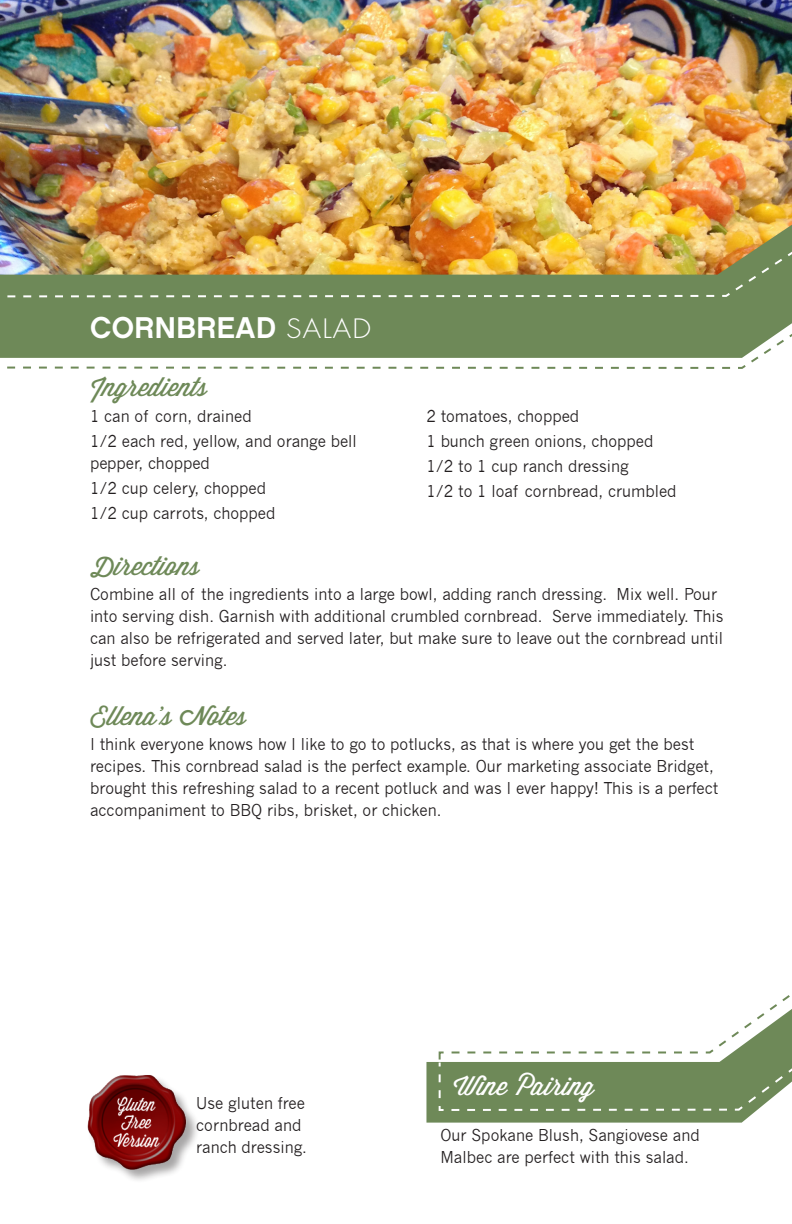
<style>
.page{position:relative;width:792px;height:1224px;background:#fff}
.page>*{position:absolute;margin:0;border:0;box-sizing:border-box;transform-origin:0 0}
.reversed_title_one{font:30px "Chalet New York Nineteen Sixty";letter-spacing:.015em;color:#fff}
.subhead{font:26px "Wisdom Script AI";color:#6e8958}
.subhead_reversed{font:26px "Wisdom Script AI";color:#fff}
.text{font:16px/22px "News Gothic";color:#231f20;scale:.95 1}
.s1{font-family:"Futura";font-weight:300;font-size:26px}
</style>
<div class="page">
<img style="left:0;top:0;width:792px;height:225px">
<svg style="left:426px;top:1062px;width:329px;height:61px;fill:#6e8958"></svg>
<svg style="left:438px;top:995px;width:354px;height:117px"></svg>
<img style="left:87px;top:1075px;width:109px;height:103px">
<img style="left:0;top:225px;width:792px;height:7px">
<svg style="left:7px;top:359px;width:750px;height:10px"></svg>
<img style="left:0;top:232px;width:792px;height:127px">
<p class="reversed_title_one" style="left:90px;top:309px;width:282px">CORNBREAD <span class="s1">SALAD</span></p>
<h2 class="subhead" style="left:90px;top:367px;width:119px">Ingredients</h2>
<p class="text" style="left:90px;top:405px;width:172px">1 can of corn, drained</p>
<p class="text" style="left:90px;top:430px;width:282px">1/2 each red, yellow, and orange bell pepper, chopped</p>
<p class="text" style="left:90px;top:477px;width:187px">1/2 cup celery, chopped</p>
<p class="text" style="left:90px;top:502px;width:197px">1/2 cup carrots, chopped</p>
<p class="text" style="left:426px;top:405px;width:162px">2 tomatoes, chopped</p>
<p class="text" style="left:426px;top:430px;width:241px">1 bunch green onions, chopped</p>
<p class="text" style="left:426px;top:455px;width:215px">1/2 to 1 cup ranch dressing</p>
<p class="text" style="left:426px;top:480px;width:265px">1/2 to 1 loaf cornbread, crumbled</p>
<p class="subhead" style="left:90px;top:546px;width:112px">Directions</p>
<p class="text" style="left:90px;top:583px;width:668px">Combine all of the ingredients into a large bowl, adding ranch dressing. Mix well. Pour into serving dish. Garnish with additional crumbled cornbread. Serve immediately. This can also be refrigerated and served later, but make sure to leave out the cornbread until just before serving.</p>
<p class="subhead" style="left:90px;top:696px;width:159px">Ellena's Notes</p>
<p class="text" style="left:90px;top:733px;width:663px">I think everyone knows how I like to go to potlucks, as that is where you get the best recipes. This cornbread salad is the perfect example. Our marketing associate Bridget, brought this refreshing salad to a recent potluck and was I ever happy! This is a perfect accompaniment to BBQ ribs, brisket, or chicken.</p>
<p class="text" style="left:196px;top:1092px;width:118px">Use gluten free cornbread and ranch dressing.</p>
<p class="subhead_reversed" style="left:454px;top:1066px;width:142px">Wine Pairing</p>
<p class="text" style="left:440px;top:1124px;width:275px">Our Spokane Blush, Sangiovese and<br>Malbec are perfect with this salad.</p>
</div>
